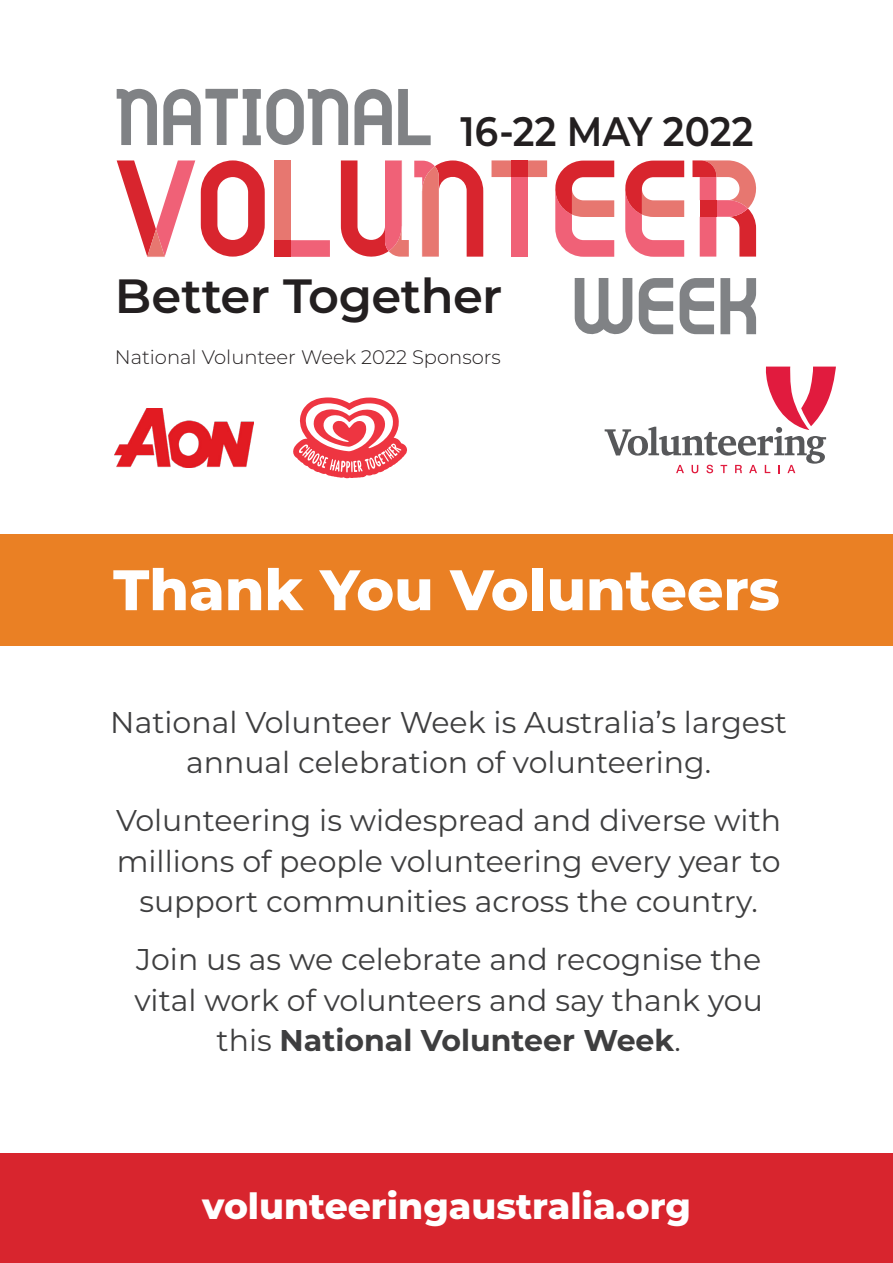
<style>
.page{position:relative;width:893px;height:1263px;background:#fff}
.page>*{position:absolute;margin:0;border:0;box-sizing:border-box;transform-origin:0 0}
.t1{font:800 57px "Montserrat";color:#fff}
.t2{font:600 48px "Montserrat";letter-spacing:-.01em;color:#231f20}
.t3{font:600 41.1px "Montserrat";letter-spacing:.005em;color:#231f20;scale:.91 1}
.t4{font:800 36px "Montserrat";color:#fff}
.t5{font:30px/40.7px "Montserrat";color:#3e3e3f;text-align:center}
.t6{font:300 19.5px "Montserrat";color:#231f20}
.s1{font-weight:700}
</style>
<div class="page">
<div style="left:0;top:1153px;width:893px;height:110px;background:#d8252e"></div>
<div style="left:0;top:534px;width:893px;height:112px;background:#ea8024"></div>
<svg style="left:117px;top:89px;width:314px;height:56px"></svg>
<svg style="left:575px;top:278px;width:181px;height:56px"></svg>
<svg style="left:117px;top:160px;width:78px;height:97px"></svg>
<svg style="left:201px;top:160px;width:64px;height:97px"></svg>
<svg style="left:291px;top:240px;width:39px;height:17px"></svg>
<div style="left:274px;top:161px;width:17px;height:79px;background:#e77770"></div>
<div style="left:274px;top:240px;width:17px;height:17px;background:#d8252e"></div>
<svg style="left:341px;top:160px;width:142px;height:97px"></svg>
<div style="left:511px;top:177px;width:17px;height:80px;background:#f06177"></div>
<svg style="left:491px;top:160px;width:56px;height:17px"></svg>
<div style="left:511px;top:160px;width:17px;height:17px;background:#d8252e"></div>
<svg style="left:555px;top:161px;width:59px;height:96px"></svg>
<svg style="left:625px;top:161px;width:59px;height:96px"></svg>
<svg style="left:692px;top:160px;width:64px;height:97px"></svg>
<div style="left:700px;top:200px;width:16px;height:17px;background:#d8252e"></div>
<svg style="left:605px;top:367px;width:231px;height:106px"></svg>
<img style="left:115px;top:409px;width:139px;height:58px">
<svg style="left:293px;top:397px;width:114px;height:81px"></svg>
<p class="t3" style="left:460px;top:103px;width:323px">16-22 MAY 2022</p>
<p class="t2" style="left:115px;top:262px;width:389px">Better Together</p>
<p class="t6" style="left:115px;top:344px;width:388px">National Volunteer Week 2022 Sponsors</p>
<p class="t1" style="left:113px;top:548px;width:668px">Thank You Volunteers</p>
<p class="t5" style="left:110px;top:701px;width:678px">National Volunteer Week is Australia’s largest annual celebration of volunteering.</p>
<p class="t5" style="left:116px;top:799px;width:667px">Volunteering is widespread and diverse with millions of people volunteering every year to support communities across the country.</p>
<p class="t5" style="left:134px;top:938px;width:630px">Join us as we celebrate and recognise the vital work of volunteers and say thank you this <span class="s1">National Volunteer Week</span>.</p>
<p class="t4" style="left:202px;top:1180px;width:490px">volunteeringaustralia.org</p>
</div>
